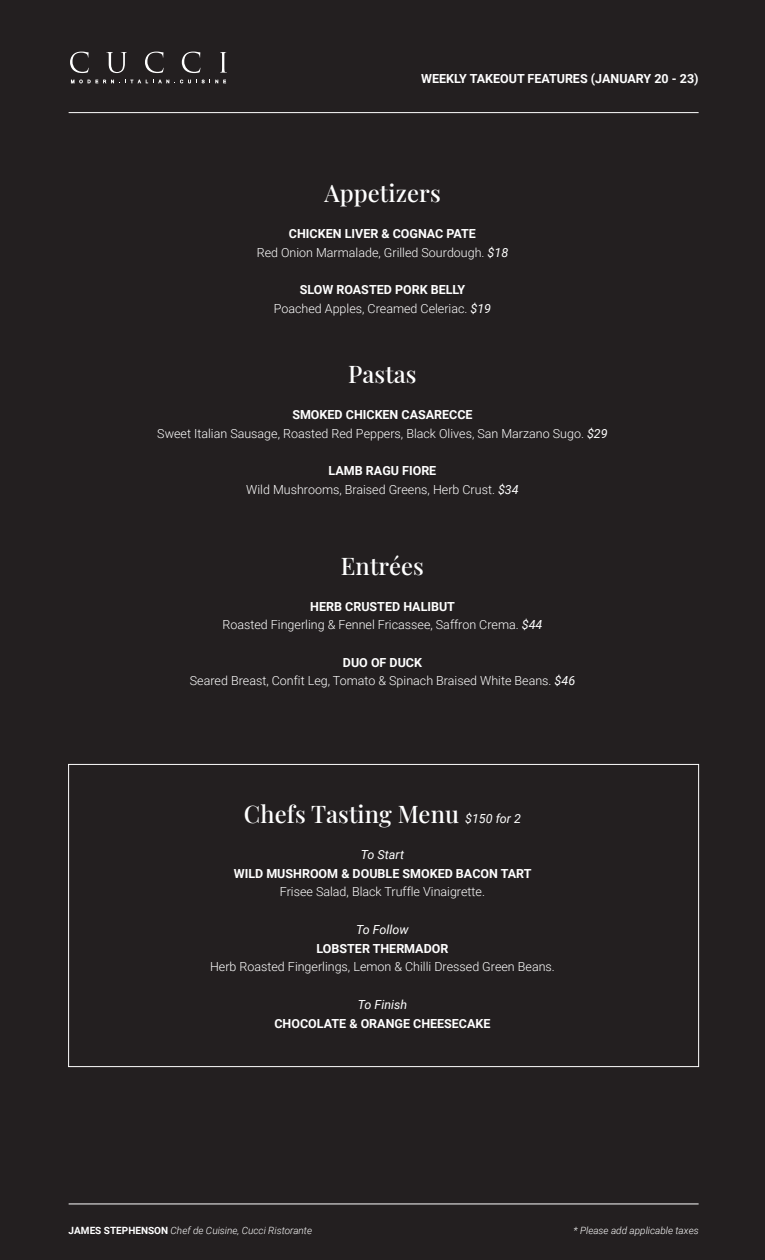
<style>
.page{position:relative;width:765px;height:1260px;background:#231f20}
.page>*{position:absolute;margin:0;border:0;box-sizing:border-box;transform-origin:0 0}
.t1{font:500 23.75px "Playfair Display";letter-spacing:.005em;color:#fff}
.t2{font:300 12.5px/18.8px "Roboto";color:#fff;text-align:center}
.t3{font:700 12.5px "Roboto";color:#fff}
.t4{font:italic 12.5px "Roboto";color:#fff}
.t5{font:italic 300 10px "Roboto";color:#fff}
.s1{font-weight:700}
.s2{font-weight:400;font-style:italic}
.s3{font-family:"Roboto";font-weight:400;font-style:italic;font-size:12.5px}
.s4{font-weight:700;font-style:normal}
</style>
<div class="page">
<svg style="left:70px;top:52px;width:19px;height:21px"></svg>
<svg style="left:106px;top:52px;width:21px;height:21px"></svg>
<svg style="left:145px;top:52px;width:19px;height:21px"></svg>
<svg style="left:182px;top:52px;width:18px;height:21px"></svg>
<svg style="left:220px;top:52px;width:7px;height:21px"></svg>
<svg style="left:71px;top:79px;width:155px;height:4px"></svg>
<hr style="left:69px;top:112px;width:630px;height:1px;background:#fff">
<hr style="left:69px;top:1204px;width:630px;height:1px;background:#fff">
<p class="t3" style="left:421px;top:70px;width:279px">WEEKLY TAKEOUT FEATURES (JANUARY 20 - 23)</p>
<h1 class="t1" style="left:324px;top:174px;width:118px">Appetizers</h1>
<p class="t2" style="left:257px;top:224px;width:253px"><span class="s1">CHICKEN LIVER &amp; COGNAC PATE<br></span>Red Onion Marmalade, Grilled Sourdough. <span class="s2">$18</span></p>
<p class="t2" style="left:274px;top:280px;width:219px"><span class="s1">SLOW ROASTED PORK BELLY<br></span>Poached Apples, Creamed Celeriac. <span class="s2">$19</span></p>
<h1 class="t1" style="left:348px;top:356px;width:70px">Pastas</h1>
<p class="t2" style="left:157px;top:405px;width:452px"><span class="s1">SMOKED CHICKEN CASARECCE<br></span>Sweet Italian Sausage, Roasted Red Peppers, Black Olives, San Marzano Sugo. <span class="s2">$29</span></p>
<p class="t2" style="left:246px;top:461px;width:274px"><span class="s1">LAMB RAGU FIORE<br></span>Wild Mushrooms, Braised Greens, Herb Crust. <span class="s2">$34</span></p>
<h1 class="t1" style="left:341px;top:547px;width:85px">Entrées</h1>
<p class="t2" style="left:223px;top:596px;width:321px"><span class="s1">HERB CRUSTED HALIBUT<br></span>Roasted Fingerling &amp; Fennel Fricassee, Saffron Crema. <span class="s2">$44</span></p>
<p class="t2" style="left:190px;top:652px;width:387px"><span class="s1">DUO OF DUCK<br></span>Seared Breast, Confit Leg, Tomato &amp; Spinach Braised White Beans. <span class="s2">$46</span></p>
<h1 class="t1" style="left:244px;top:796px;width:279px">Chefs Tasting Menu <span class="s3">$150 for 2</span></h1>
<p class="t4" style="left:361px;top:846px;width:45px">To Start</p>
<p class="t3" style="left:234px;top:864px;width:299px">WILD MUSHROOM &amp; DOUBLE SMOKED BACON TART</p>
<p class="t2" style="left:280px;top:882px;width:207px">Frisee Salad, Black Truffle Vinaigrette.</p>
<p class="t4" style="left:356px;top:921px;width:54px">To Follow</p>
<p class="t3" style="left:317px;top:939px;width:133px">LOBSTER THERMADOR</p>
<p class="t2" style="left:210px;top:957px;width:346px">Herb Roasted Fingerlings, Lemon &amp; Chilli Dressed Green Beans.</p>
<p class="t4" style="left:358px;top:996px;width:51px">To Finish</p>
<p class="t3" style="left:274px;top:1014px;width:218px">CHOCOLATE &amp; ORANGE CHEESECAKE</p>
<p class="t5" style="left:69px;top:1224px;width:245px"><span class="s4">JAMES STEPHENSON</span> Chef de Cuisine, Cucci Ristorante</p>
<p class="t5" style="left:574px;top:1224px;width:127px">* Please add applicable taxes</p>
</div>
